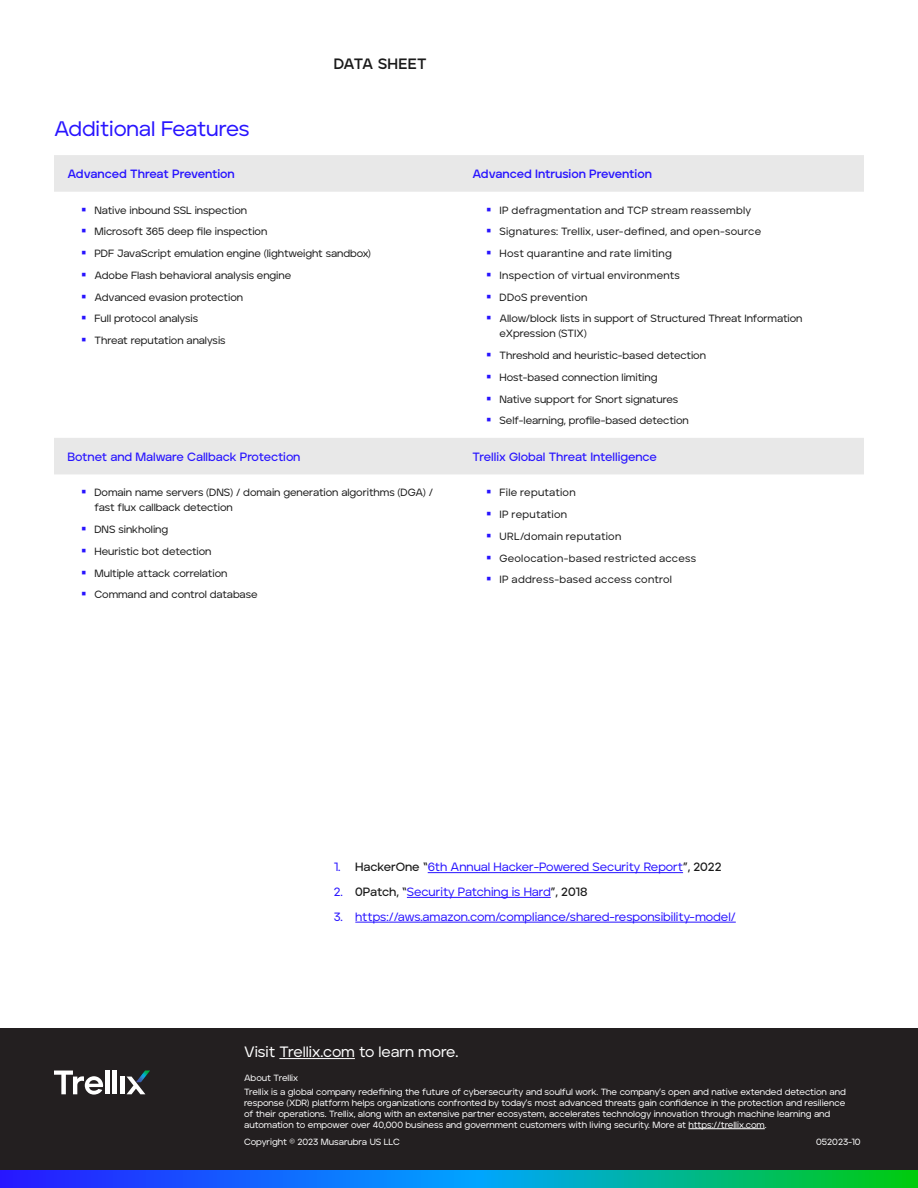
<style>
.page{position:relative;width:918px;height:1188px;background:#fff}
.page>*{position:absolute;margin:0;border:0;box-sizing:border-box;transform-origin:0 0}
.HEADING_2_-_Med_-_14{font:500 21px "Aventa";letter-spacing:-.005em;color:#2814ff}
.t1{font:500 15px "Aventa";color:#fff}
.t2{font:700 15px "Aventa";letter-spacing:.02em;color:#1a1a1a}
.t3{font:500 12px "Aventa";letter-spacing:-.005em;color:#2814ff}
.TABLE__HEADER_2_-_Bo{font:600 12px "Aventa";letter-spacing:-.005em;color:#2814ff}
.TABLE__HEADER_2_-_Bo-2{font:700 12px "Aventa";letter-spacing:-.01em;color:#2814ff}
.t4{font:500 10.5px/15px "Aventa";color:#1a1a1a}
.t5{font:500 10.5px "Aventa";letter-spacing:.025em;color:#1a1a1a}
.t6{font:500 10.5px "Aventa";letter-spacing:.02em;color:#1a1a1a}
.t7{font:500 10.5px "Aventa";letter-spacing:.03em;color:#1a1a1a}
.t8{font:500 9px/10.8px "Aventa";letter-spacing:-.005em;color:#fff}
.s1{font-weight:600;color:#1a1a1a}
</style>
<div class="page">
<div style="left:0;top:1028px;width:918px;height:160px;background:#231f20"></div>
<svg style="left:54px;top:1071px;width:49px;height:24px"></svg>
<hr style="left:105px;top:1071px;width:4px;height:23px;background:#fff">
<hr style="left:113px;top:1071px;width:4px;height:23px;background:#fff">
<hr style="left:120px;top:1077px;width:4px;height:17px;background:#fff">
<svg style="left:127px;top:1071px;width:23px;height:23px"></svg>
<svg style="left:0;top:1170px;width:918px;height:18px;background:#0a88c4"></svg>
<hr style="left:279px;top:1058px;width:76px;height:1px;background:#fff">
<hr style="left:689px;top:1128px;width:76px;height:1px;background:#fff">
<svg style="left:54px;top:155px;width:810px;height:319px"></svg>
<hr style="left:428px;top:872px;width:255px;height:1px;background:#2814ff">
<hr style="left:407px;top:897px;width:144px;height:1px;background:#2814ff">
<hr style="left:355px;top:922px;width:381px;height:1px;background:#2814ff">
<svg style="left:82px;top:207px;width:3px;height:4px"></svg>
<svg style="left:82px;top:229px;width:3px;height:4px"></svg>
<svg style="left:82px;top:294px;width:3px;height:4px"></svg>
<svg style="left:82px;top:316px;width:3px;height:4px"></svg>
<svg style="left:487px;top:207px;width:3px;height:4px"></svg>
<svg style="left:487px;top:229px;width:3px;height:4px"></svg>
<svg style="left:487px;top:294px;width:3px;height:4px"></svg>
<svg style="left:487px;top:316px;width:3px;height:4px"></svg>
<svg style="left:487px;top:396px;width:3px;height:4px"></svg>
<svg style="left:487px;top:418px;width:3px;height:4px"></svg>
<h2 class="t2" style="left:334px;top:54px;width:94px">DATA SHEET</h2>
<p class="HEADING_2_-_Med_-_14" style="left:54px;top:115px;width:197px">Additional Features</p>
<p class="TABLE__HEADER_2_-_Bo-2" style="left:68px;top:167px;width:169px">Advanced Threat Prevention</p>
<p class="TABLE__HEADER_2_-_Bo-2" style="left:472px;top:167px;width:181px">Advanced Intrusion Prevention</p>
<p class="t4" style="left:94px;top:202px;width:154px">Native inbound SSL inspection</p>
<p class="t4" style="left:94px;top:224px;width:174px">Microsoft 365 deep file inspection</p>
<p class="t4" style="left:94px;top:246px;width:278px">PDF JavaScript emulation engine (lightweight sandbox)</p>
<p class="t4" style="left:94px;top:268px;width:198px">Adobe Flash behavioral analysis engine</p>
<p class="t4" style="left:94px;top:289px;width:150px">Advanced evasion protection</p>
<p class="t4" style="left:94px;top:311px;width:105px">Full protocol analysis</p>
<p class="t4" style="left:94px;top:333px;width:133px">Threat reputation analysis</p>
<p class="t5" style="left:500px;top:203px;width:253px">IP defragmentation and TCP stream reassembly</p>
<p class="t5" style="left:500px;top:225px;width:263px">Signatures: Trellix, user-defined, and open-source</p>
<p class="t7" style="left:500px;top:247px;width:174px">Host quarantine and rate limiting</p>
<p class="t5" style="left:500px;top:269px;width:182px">Inspection of virtual environments</p>
<p class="t6" style="left:500px;top:290px;width:89px">DDoS prevention</p>
<p class="t4" style="left:500px;top:311px;width:304px">Allow/block lists in support of Structured Threat Information eXpression (STIX)</p>
<p class="t4" style="left:500px;top:348px;width:208px">Threshold and heuristic-based detection</p>
<p class="t4" style="left:500px;top:370px;width:159px">Host-based connection limiting</p>
<p class="t4" style="left:500px;top:391px;width:180px">Native support for Snort signatures</p>
<p class="t4" style="left:500px;top:413px;width:191px">Self-learning, profile-based detection</p>
<p class="TABLE__HEADER_2_-_Bo" style="left:68px;top:449px;width:235px">Botnet and Malware Callback Protection</p>
<p class="TABLE__HEADER_2_-_Bo" style="left:472px;top:449px;width:186px">Trellix Global Threat Intelligence</p>
<p class="t4" style="left:94px;top:485px;width:340px">Domain name servers (DNS) / domain generation algorithms (DGA) / fast flux callback detection</p>
<p class="t4" style="left:94px;top:522px;width:75px">DNS sinkholing</p>
<p class="t4" style="left:94px;top:544px;width:119px">Heuristic bot detection</p>
<p class="t4" style="left:94px;top:565px;width:134px">Multiple attack correlation</p>
<p class="t4" style="left:94px;top:587px;width:165px">Command and control database</p>
<p class="t6" style="left:500px;top:486px;width:78px">File reputation</p>
<p class="t6" style="left:500px;top:508px;width:69px">IP reputation</p>
<p class="t7" style="left:500px;top:530px;width:123px">URL/domain reputation</p>
<p class="t6" style="left:500px;top:551px;width:198px">Geolocation-based restricted access</p>
<p class="t6" style="left:500px;top:573px;width:174px">IP address-based access control</p>
<p class="t3" style="left:334px;top:860px;width:389px">1. <span class="s1">HackerOne “</span>6th Annual Hacker-Powered Security Report<span class="s1">”, 2022</span></p>
<p class="t3" style="left:334px;top:885px;width:255px">2. <span class="s1">0Patch, “</span>Security Patching is Hard<span class="s1">”, 2018</span></p>
<p class="t3" style="left:334px;top:909px;width:404px">3. https://aws.amazon.com/compliance/shared-responsibility-model/</p>
<h2 class="t1" style="left:244px;top:1043px;width:216px">Visit Trellix.com to learn more.</h2>
<p class="t8" style="left:244px;top:1071px;width:603px;line-height:14.1px">About Trellix<br>Trellix is a global company redefining the future of cybersecurity and soulful work. The company’s open and native extended detection and</p>
<p class="t8" style="left:244px;top:1098px;width:603px">response (XDR) platform helps organizations confronted by today’s most advanced threats gain confidence in the protection and resilience of their operations. Trellix, along with an extensive partner ecosystem, accelerates technology innovation through machine learning and automation to empower over 40,000 business and government customers with living security. More at https://trellix.com.</p>
<p class="t8" style="left:244px;top:1137px;width:157px">Copyright © 2023 Musarubra US LLC</p>
<p class="t8" style="left:816px;top:1137px;width:46px">052023-10</p>
</div>
